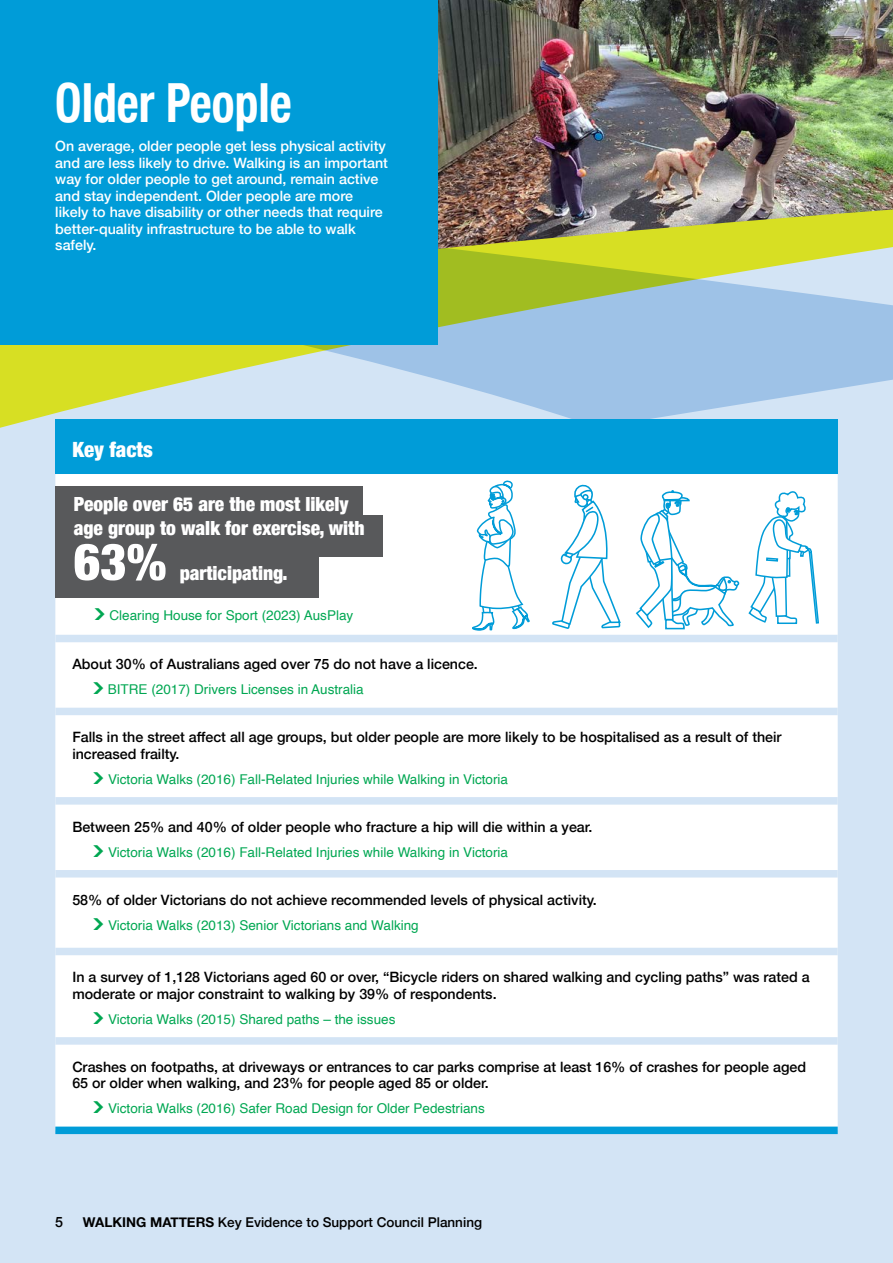
<style>
.page{position:relative;width:893px;height:1263px;background:#d3e4f5}
.page>*{position:absolute;margin:0;border:0;box-sizing:border-box;transform-origin:0 0}
.t1{font:700 condensed 54px "Helvetica Neue";color:#fff;scale:.88 1}
.t2{font:900 condensed 51px "Helvetica Neue";color:#fff}
.t3{font:900 condensed 21px "Helvetica Neue";color:#fff}
.t4{font:900 condensed 19.5px/24px "Helvetica Neue";color:#fff}
.t5{font:500 14.25px/16.5px "Helvetica Neue";color:#000}
.t6{font:500 14.25px/16.5px "Helvetica Neue";color:#fff}
.t7{font:13.5px "Helvetica";color:#00a752}
.t8{font:500 13.5px "Helvetica Neue";color:#000}
.s1{font-family:"Arrowstfb";font-size:14.25px}
.s2{font-weight:700}
</style>
<div class="page">
<img style="left:437px;top:0;width:456px;height:132px">
<img style="left:0;top:132px;width:893px;height:295px">
<div style="left:55px;top:420px;width:783px;height:54px;background:#009cd8"></div>
<div style="left:55px;top:474px;width:783px;height:652px;background:#fff"></div>
<div style="left:55px;top:635px;width:783px;height:7px;background:#d3e4f5"></div>
<div style="left:55px;top:708px;width:783px;height:7px;background:#d3e4f5"></div>
<div style="left:55px;top:797px;width:783px;height:8px;background:#d3e4f5"></div>
<div style="left:55px;top:1126px;width:783px;height:8px;background:#009cd8"></div>
<div style="left:55px;top:870px;width:783px;height:7px;background:#d3e4f5"></div>
<div style="left:55px;top:948px;width:783px;height:7px;background:#d3e4f5"></div>
<div style="left:55px;top:1037px;width:783px;height:8px;background:#d3e4f5"></div>
<div style="left:0;top:0;width:437px;height:344px;background:#009cd8"></div>
<div style="left:55px;top:487px;width:308px;height:56px;background:#58595b"></div>
<div style="left:55px;top:515px;width:328px;height:42px;background:#58595b"></div>
<div style="left:55px;top:541px;width:264px;height:56px;background:#58595b"></div>
<svg style="left:748px;top:367px;width:72px;height:258px"></svg>
<svg style="left:550px;top:484px;width:72px;height:147px;background:#e4f4fa"></svg>
<svg style="left:635px;top:490px;width:104px;height:140px;background:#dff2fa"></svg>
<svg style="left:471px;top:412px;width:60px;height:223px"></svg>
<h1 class="t1" style="left:55px;top:58px;width:270px">Older People</h1>
<p class="t6" style="left:55px;top:137px;width:334px">On average, older people get less physical activity and are less likely to drive. Walking is an important way for older people to get around, remain active and stay independent. Older people are more likely to have disability or other needs that require better-quality infrastructure to be able to walk safely.</p>
<h3 class="t3" style="left:72px;top:432px;width:82px">Key facts</h3>
<h3 class="t4" style="left:74px;top:491px;width:292px">People over 65 are the most likely age group to walk for exercise, with</h3>
<h2 class="t2" style="left:74px;top:520px;width:94px">63%</h2>
<h3 class="t4" style="left:180px;top:560px;width:110px">participating.</h3>
<p class="t7" style="left:95px;top:605px;width:260px"><span class="s1">M</span> Clearing House for Sport (2023) AusPlay</p>
<p class="t5" style="left:72px;top:655px;width:407px">About 30% of Australians aged over 75 do not have a licence.</p>
<p class="t7" style="left:94px;top:679px;width:272px"><span class="s1">M</span> BITRE (2017) Drivers Licenses in Australia</p>
<p class="t5" style="left:72px;top:728px;width:711px">Falls in the street affect all age groups, but older people are more likely to be hospitalised as a result of their increased frailty.</p>
<p class="t7" style="left:94px;top:769px;width:416px"><span class="s1">M</span> Victoria Walks (2016) Fall-Related Injuries while Walking in Victoria</p>
<p class="t5" style="left:72px;top:817px;width:522px">Between 25% and 40% of older people who fracture a hip will die within a year.</p>
<p class="t7" style="left:94px;top:842px;width:416px"><span class="s1">M</span> Victoria Walks (2016) Fall-Related Injuries while Walking in Victoria</p>
<p class="t5" style="left:72px;top:890px;width:526px">58% of older Victorians do not achieve recommended levels of physical activity.</p>
<p class="t7" style="left:94px;top:914px;width:327px"><span class="s1">M</span> Victoria Walks (2013) Senior Victorians and Walking</p>
<p class="t5" style="left:72px;top:968px;width:739px">In a survey of 1,128 Victorians aged 60 or over, “Bicycle riders on shared walking and cycling paths” was rated a moderate or major constraint to walking by 39% of respondents.</p>
<p class="t7" style="left:94px;top:1009px;width:303px"><span class="s1">M</span> Victoria Walks (2015) Shared paths – the issues</p>
<p class="t5" style="left:72px;top:1057px;width:735px">Crashes on footpaths, at driveways or entrances to car parks comprise at least 16% of crashes for people aged<br>65 or older when walking, and 23% for people aged 85 or older.</p>
<p class="t7" style="left:94px;top:1098px;width:393px"><span class="s1">M</span> Victoria Walks (2016) Safer Road Design for Older Pedestrians</p>
<p class="t5" style="left:55px;top:1213px;width:9px">5</p>
<p class="t8" style="left:83px;top:1212px;width:401px"><span class="s2">WALKING MATTERS</span> Key Evidence to Support Council Planning</p>
</div>
